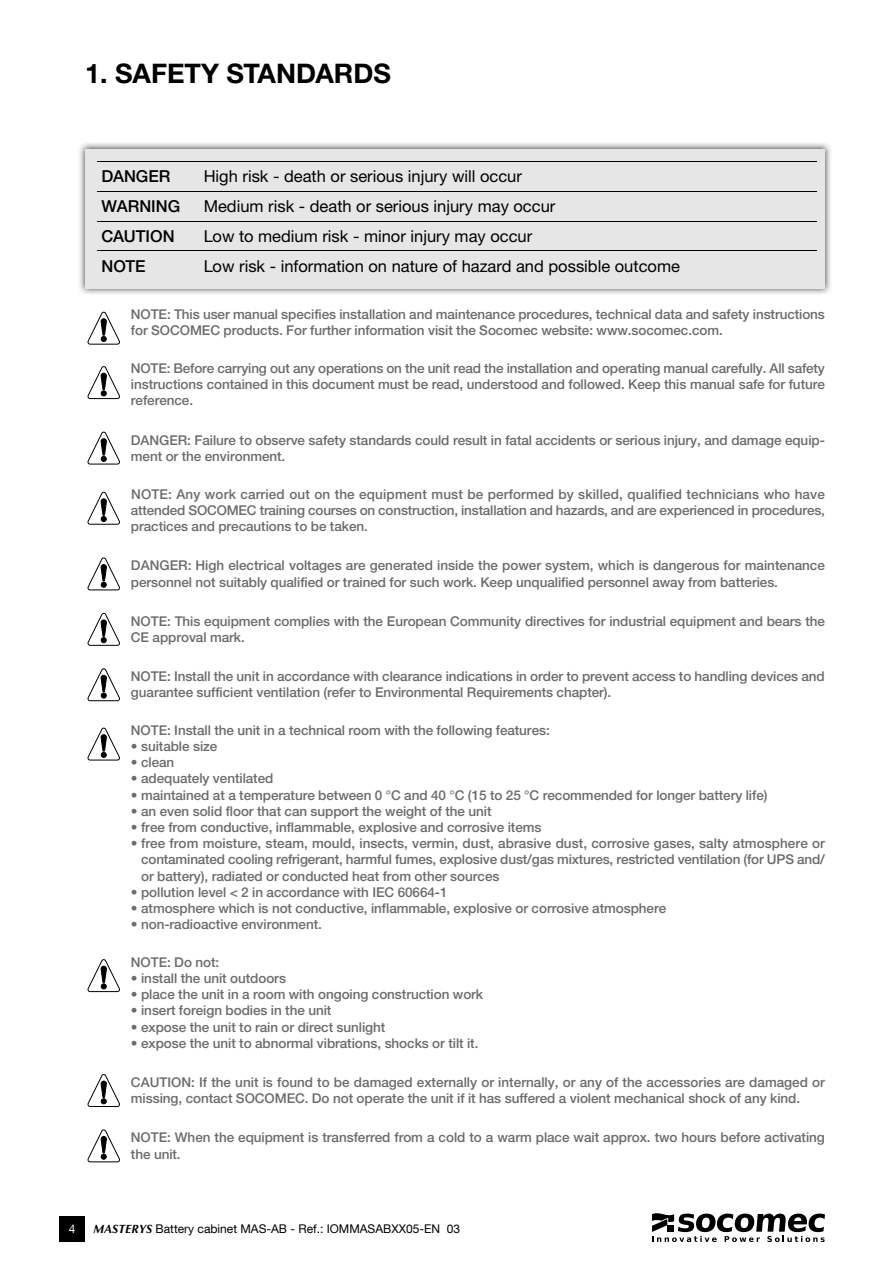
<style>
.page{position:relative;width:893px;height:1263px;background:#fff}
.page>*{position:absolute;margin:0;border:0;box-sizing:border-box;transform-origin:0 0}
.t1{font:700 27px "Helvetica Neue LTW1 G";color:#000}
.t2{font:16.5px "Helvetica Neue LTW1 G";color:#000}
.t3{font:500 16.5px "Helvetica Neue LTW1 G";color:#000}
.t4{font:500 13.5px/16.2px "Helvetica Neue LTW1 G";letter-spacing:-.005em;color:#6b6b6b}
.t5{font:12px "Helvetica Neue LT Com";color:#000}
.t6{font:12px "Helvetica Neue LT Com";color:#fff}
.s1{font-family:"Optima LT Std";font-weight:700;font-style:italic}
</style>
<div class="page">
<div style="left:60px;top:1216px;width:25px;height:26px;background:#000"></div>
<svg style="left:652px;top:1213px;width:173px;height:29px"></svg>
<div style="left:667px;top:1225px;width:7px;height:7px;background:#000"></div>
<img style="left:79px;top:143px;width:752px;height:151px">
<div style="left:85px;top:149px;width:740px;height:139px;background:#e6e6e6"></div>
<hr style="left:97px;top:161px;width:720px;height:1px;background:#000">
<hr style="left:97px;top:191px;width:720px;height:1px;background:#000">
<hr style="left:97px;top:221px;width:720px;height:1px;background:#000">
<hr style="left:97px;top:251px;width:720px;height:1px;background:#000">
<svg style="left:87px;top:311px;width:33px;height:34px"></svg>
<svg style="left:87px;top:366px;width:33px;height:33px"></svg>
<svg style="left:87px;top:431px;width:33px;height:34px"></svg>
<svg style="left:87px;top:491px;width:33px;height:34px"></svg>
<svg style="left:87px;top:557px;width:33px;height:34px"></svg>
<svg style="left:87px;top:613px;width:33px;height:33px"></svg>
<svg style="left:87px;top:668px;width:33px;height:33px"></svg>
<svg style="left:87px;top:727px;width:33px;height:34px"></svg>
<svg style="left:87px;top:959px;width:33px;height:33px"></svg>
<svg style="left:87px;top:1074px;width:33px;height:33px"></svg>
<svg style="left:87px;top:1129px;width:33px;height:33px"></svg>
<h1 class="t1" style="left:85px;top:64px;width:307px">1. SAFETY STANDARDS</h1>
<p class="t3" style="left:102px;top:171px;width:70px">DANGER</p>
<p class="t2" style="left:204px;top:171px;width:320px">High risk - death or serious injury will occur</p>
<p class="t3" style="left:102px;top:200px;width:80px">WARNING</p>
<p class="t2" style="left:204px;top:200px;width:353px">Medium risk - death or serious injury may occur</p>
<p class="t3" style="left:102px;top:230px;width:75px">CAUTION</p>
<p class="t2" style="left:204px;top:230px;width:330px">Low to medium risk - minor injury may occur</p>
<p class="t3" style="left:102px;top:260px;width:46px">NOTE</p>
<p class="t2" style="left:204px;top:260px;width:478px">Low risk - information on nature of hazard and possible outcome</p>
<p class="t4" style="left:131px;top:308px;width:696px">NOTE: This user manual specifies installation and maintenance procedures, technical data and safety instructions for SOCOMEC products. For further information visit the Socomec website: www.socomec.com.</p>
<p class="t4" style="left:131px;top:362px;width:696px;text-align:justify">NOTE: Before carrying out any operations on the unit read the installation and operating manual carefully. All safety instructions contained in this document must be read, understood and followed. Keep this manual safe for future reference.</p>
<p class="t4" style="left:131px;top:434px;width:696px">DANGER: Failure to observe safety standards could result in fatal accidents or serious injury, and damage equip&shy;ment or the environment.</p>
<p class="t4" style="left:131px;top:487px;width:695px;text-align:justify">NOTE: Any work carried out on the equipment must be performed by skilled, qualified technicians who have attended SOCOMEC training courses on construction, installation and hazards, and are experienced in procedures, practices and precautions to be taken.</p>
<p class="t4" style="left:131px;top:559px;width:695px">DANGER: High electrical voltages are generated inside the power system, which is dangerous for maintenance personnel not suitably qualified or trained for such work. Keep unqualified personnel away from batteries.</p>
<p class="t4" style="left:131px;top:614px;width:696px">NOTE: This equipment complies with the European Community directives for industrial equipment and bears the<br>CE approval mark.</p>
<p class="t4" style="left:131px;top:670px;width:695px">NOTE: Install the unit in accordance with clearance indications in order to prevent access to handling devices and guarantee sufficient ventilation (refer to Environmental Requirements chapter).</p>
<p class="t4" style="left:131px;top:723px;width:420px">NOTE: Install the unit in a technical room with the following features:</p>
<p class="t4" style="left:131px;top:740px;width:88px">• suitable size</p>
<p class="t4" style="left:131px;top:756px;width:45px">• clean</p>
<p class="t4" style="left:131px;top:772px;width:144px">• adequately ventilated</p>
<p class="t4" style="left:131px;top:788px;width:638px">• maintained at a temperature between 0 °C and 40 °C (15 to 25 °C recommended for longer battery life)</p>
<p class="t4" style="left:131px;top:804px;width:362px">• an even solid floor that can support the weight of the unit</p>
<p class="t4" style="left:131px;top:821px;width:412px">• free from conductive, inflammable, explosive and corrosive items</p>
<p class="t4" style="left:141px;top:837px;width:685px;text-align:justify;text-indent:-10px">• free from moisture, steam, mould, insects, vermin, dust, abrasive dust, corrosive gases, salty atmosphere or contaminated cooling refrigerant, harmful fumes, explosive dust/gas mixtures, restricted ventilation (for UPS and/ or battery), radiated or conducted heat from other sources</p>
<p class="t4" style="left:131px;top:885px;width:318px">• pollution level &lt; 2 in accordance with IEC 60664-1</p>
<p class="t4" style="left:131px;top:902px;width:537px">• atmosphere which is not conductive, inflammable, explosive or corrosive atmosphere</p>
<p class="t4" style="left:131px;top:918px;width:192px">• non-radioactive environment.</p>
<p class="t4" style="left:131px;top:955px;width:90px">NOTE: Do not:</p>
<p class="t4" style="left:131px;top:972px;width:157px">• install the unit outdoors</p>
<p class="t4" style="left:131px;top:988px;width:354px">• place the unit in a room with ongoing construction work</p>
<p class="t4" style="left:131px;top:1004px;width:202px">• insert foreign bodies in the unit</p>
<p class="t4" style="left:131px;top:1020px;width:256px">• expose the unit to rain or direct sunlight</p>
<p class="t4" style="left:131px;top:1036px;width:349px">• expose the unit to abnormal vibrations, shocks or tilt it.</p>
<p class="t4" style="left:131px;top:1076px;width:695px">CAUTION: If the unit is found to be damaged externally or internally, or any of the accessories are damaged or missing, contact SOCOMEC. Do not operate the unit if it has suffered a violent mechanical shock of any kind.</p>
<p class="t4" style="left:131px;top:1131px;width:695px">NOTE: When the equipment is transferred from a cold to a warm place wait approx. two hours before activating the unit.</p>
<p class="t6" style="left:69px;top:1225px;width:8px">4</p>
<p class="t5" style="left:94px;top:1225px;width:368px"><span class="s1">MASTERYS</span> Battery cabinet MAS-AB - Ref.: IOMMASABXX05-EN 03</p>
</div>
